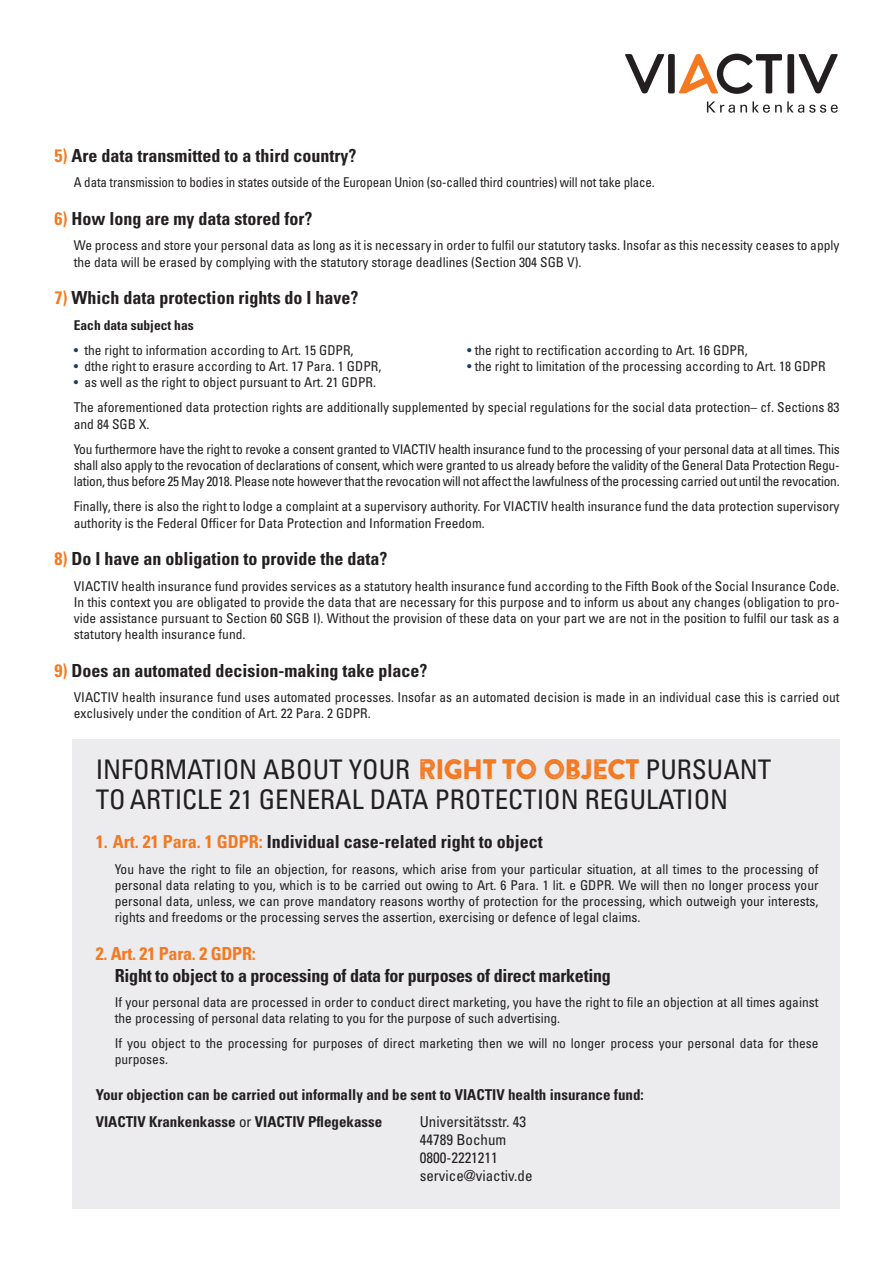
<style>
.page{position:relative;width:893px;height:1263px;background:#fff}
.page>*{position:absolute;margin:0;border:0;box-sizing:border-box;transform-origin:0 0}
.t1{font:condensed 27px/30px "Univers LT Std";color:#231f20}
.t2{font:700 condensed 18px/21.6px "Univers LT Std";color:#231f20}
.t3{font:700 condensed 15px "Univers LT Std";color:#231f20}
.t4{font:condensed 15px/18px "Univers LT Std";color:#231f20}
.t5{font:condensed 13.5px/16.2px "Univers LT Std";color:#231f20}
.t6{font:condensed 13.5px "Univers LT Std";color:#231f20;scale:.96 1}
.t7{font:700 condensed 13.5px "Univers LT Std";color:#231f20}
.s1{color:#f47921}
.s2{color:#1c3c66}
.s3{font-family:"Brandon Printed One";font-stretch:normal;font-size:28.05px;color:#f47921}
.s4{font-weight:400}
</style>
<div class="page">
<div style="left:72px;top:740px;width:768px;height:469px;background:#ececee"></div>
<svg style="left:707px;top:101px;width:131px;height:12px"></svg>
<svg style="left:798px;top:54px;width:40px;height:39px"></svg>
<svg style="left:625px;top:54px;width:40px;height:39px"></svg>
<div style="left:787px;top:54px;width:7px;height:39px;background:#231f20;border-radius:2px"></div>
<div style="left:668px;top:54px;width:7px;height:39px;background:#231f20;border-radius:2px"></div>
<svg style="left:679px;top:54px;width:103px;height:40px"></svg>
<p class="t2" style="left:55px;top:145px;width:303px"><span class="s1">5)</span> Are data transmitted to a third country?</p>
<p class="t6" style="left:74px;top:174px;width:607px">A data transmission to bodies in states outside of the European Union (so-called third countries) will not take place.</p>
<p class="t2" style="left:55px;top:208px;width:259px"><span class="s1">6)</span> How long are my data stored for?</p>
<p class="t5" style="left:74px;top:237px;width:767px">We process and store your personal data as long as it is necessary in order to fulfil our statutory tasks. Insofar as this necessity ceases to apply the data will be erased by complying with the statutory storage deadlines (Section 304 SGB V).</p>
<p class="t2" style="left:55px;top:287px;width:305px"><span class="s1">7)</span> Which data protection rights do I have?</p>
<p class="t7" style="left:74px;top:317px;width:121px">Each data subject has</p>
<p class="t5" style="left:74px;top:342px;width:281px"><span class="s2">•</span> the right to information according to Art. 15 GDPR,</p>
<p class="t5" style="left:467px;top:342px;width:282px"><span class="s2">•</span> the right to rectification according to Art. 16 GDPR,</p>
<p class="t5" style="left:74px;top:358px;width:309px"><span class="s2">•</span> dthe right to erasure according to Art. 17 Para. 1 GDPR,</p>
<p class="t5" style="left:467px;top:358px;width:360px"><span class="s2">•</span> the right to limitation of the processing according to Art. 18 GDPR</p>
<p class="t5" style="left:74px;top:374px;width:304px"><span class="s2">•</span> as well as the right to object pursuant to Art. 21 GDPR.</p>
<p class="t5" style="left:74px;top:399px;width:767px">The aforementioned data protection rights are additionally supplemented by special regulations for the social data protection– cf. Sections 83 and 84 SGB X.</p>
<p class="t5" style="left:74px;top:441px;width:767px;text-align:justify">You furthermore have the right to revoke a consent granted to VIACTIV health insurance fund to the processing of your personal data at all times. This shall also apply to the revocation of declarations of consent, which were granted to us already before the validity of the General Data Protection Regu&shy;lation, thus before 25 May 2018. Please note however that the revocation will not affect the lawfulness of the processing carried out until the revocation.</p>
<p class="t5" style="left:74px;top:498px;width:767px">Finally, there is also the right to lodge a complaint at a supervisory authority. For VIACTIV health insurance fund the data protection supervisory authority is the Federal Officer for Data Protection and Information Freedom.</p>
<p class="t2" style="left:55px;top:548px;width:334px"><span class="s1">8)</span> Do I have an obligation to provide the data?</p>
<p class="t5" style="left:74px;top:578px;width:767px;text-align:justify">VIACTIV health insurance fund provides services as a statutory health insurance fund according to the Fifth Book of the Social Insurance Code.<br>In this context you are obligated to provide the data that are necessary for this purpose and to inform us about any changes (obligation to pro&shy;vide assistance pursuant to Section 60 SGB I). Without the provision of these data on your part we are not in the position to fulfil our task as a statutory health insurance fund.</p>
<p class="t2" style="left:55px;top:660px;width:374px"><span class="s1">9)</span> Does an automated decision-making take place?</p>
<p class="t5" style="left:74px;top:689px;width:767px">VIACTIV health insurance fund uses automated processes. Insofar as an automated decision is made in an individual case this is carried out exclusively under the condition of Art. 22 Para. 2 GDPR.</p>
<p class="t1" style="left:96px;top:754px;width:677px">INFORMATION ABOUT YOUR <span class="s3">RIGHT TO OBJECT</span> PURSUANT<br>TOARTICLE 21 GENERAL DATA PROTECTION REGULATION</p>
<p class="t2" style="left:96px;top:831px;width:449px"><span class="s1">1. Art. 21 Para. 1 GDPR:</span> Individual case-related right to object</p>
<p class="t5" style="left:115px;top:860px;width:705px;text-align:justify">You have the right to file an objection, for reasons, which arise from your particular situation, at all times to the processing of personal data relating to you, which is to be carried out owing to Art. 6 Para. 1 lit. e GDPR. We will then no longer process your personal data, unless, we can prove mandatory reasons worthy of protection for the processing, which outweigh your interests, rights and freedoms or the processing serves the assertion, exercising or defence of legal claims.</p>
<p class="t2" style="left:115px;top:943px;width:498px;text-indent:-19px"><span class="s1">2. Art. 21 Para. 2 GDPR:<br></span>Right to object to a processing of data for purposes of direct marketing</p>
<p class="t5" style="left:115px;top:994px;width:705px">If your personal data are processed in order to conduct direct marketing, you have the right to file an objection at all times against the processing of personal data relating to you for the purpose of such advertising.</p>
<p class="t5" style="left:115px;top:1035px;width:705px">If you object to the processing for purposes of direct marketing then we will no longer process your personal data for these purposes.</p>
<p class="t3" style="left:96px;top:1086px;width:550px">Your objection can be carried out informally and be sent to VIACTIV health insurance fund:</p>
<p class="t3" style="left:96px;top:1113px;width:288px">VIACTIV Krankenkasse <span class="s4">or</span> VIACTIV Pflegekasse</p>
<p class="t4" style="left:420px;top:1113px;width:114px">Universitätsstr. 43<br>44789 Bochum<br>0800-2221211 service@viactiv.de</p>
</div>
